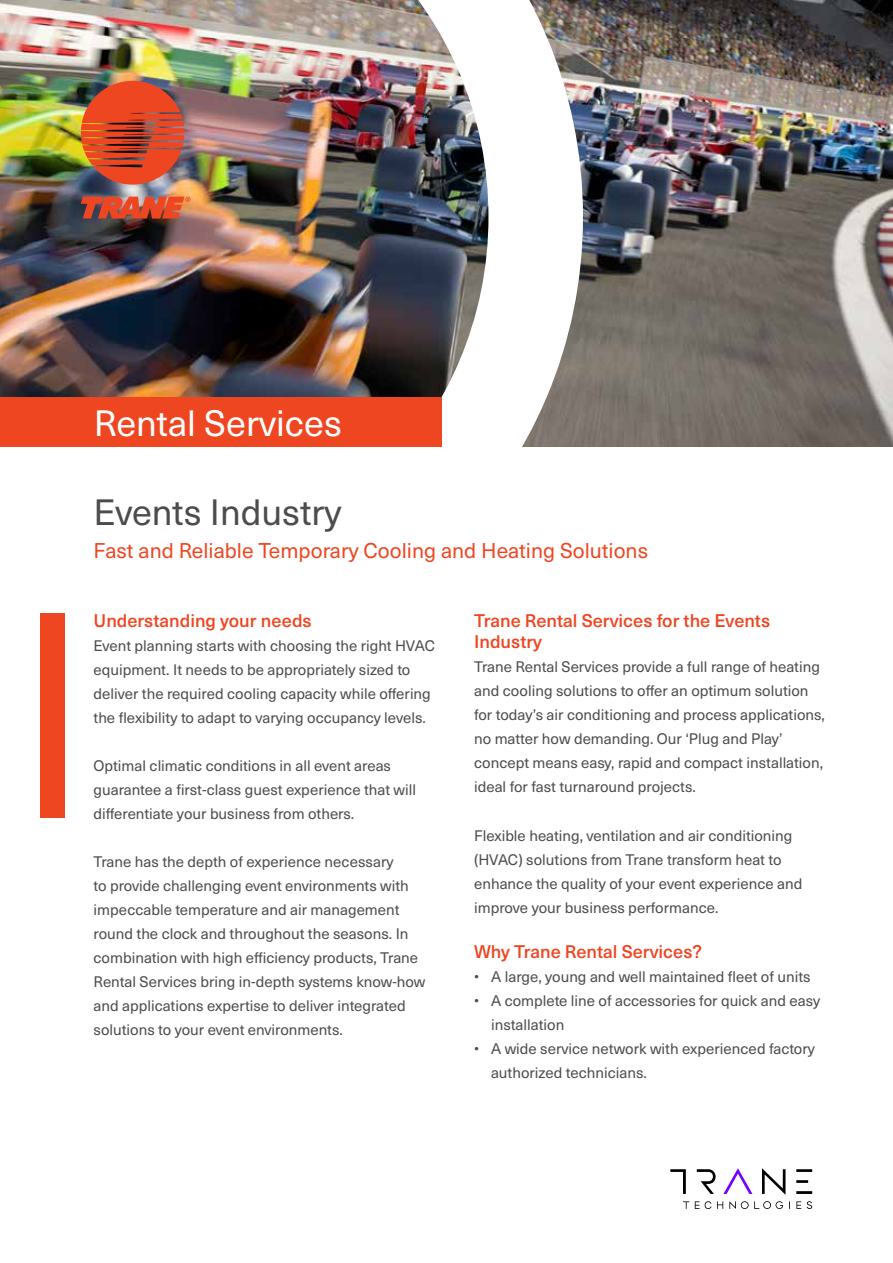
<style>
.page{position:relative;width:893px;height:1263px;background:#fff}
.page>*{position:absolute;margin:0;border:0;box-sizing:border-box;transform-origin:0 0}
.t1{font:36px "Neue Haas Unica W1 G";color:#fff}
.t2{font:36px "Neue Haas Unica W1 G";color:#4c4c4e}
.t3{font:21px "Neue Haas Unica W1 G";color:#ef4622}
.t4{font:500 18px/21.6px "Neue Haas Unica W1 G";color:#ef4622}
.t5{font:15px/24px "Neue Haas Unica W1 G";color:#4c4c4e}
</style>
<div class="page">
<img style="left:583px;top:0;width:310px;height:446px">
<img style="left:0;top:0;width:583px;height:447px">
<img style="left:81px;top:81px;width:104px;height:104px">
<svg style="left:81px;top:197px;width:109px;height:21px;background:#d35236"></svg>
<svg style="left:670px;top:1168px;width:142px;height:41px"></svg>
<div style="left:0;top:397px;width:442px;height:49px;background:#ef4622"></div>
<div style="left:40px;top:613px;width:25px;height:204px;background:#ef4622"></div>
<h1 class="t1" style="left:94px;top:396px;width:250px">Rental Services</h1>
<h1 class="t2" style="left:94px;top:486px;width:250px">Events Industry</h1>
<h2 class="t3" style="left:94px;top:535px;width:556px">Fast and Reliable Temporary Cooling and Heating Solutions</h2>
<p class="t4" style="left:94px;top:609px;width:220px">Understanding your needs</p>
<p class="t5" style="left:94px;top:633px;width:343px">Event planning starts with choosing the right HVAC equipment. It needs to be appropriately sized to deliver the required cooling capacity while offering the flexibility to adapt to varying occupancy levels.</p>
<p class="t5" style="left:94px;top:753px;width:324px">Optimal climatic conditions in all event areas guarantee a first-class guest experience that will differentiate your business from others.</p>
<p class="t5" style="left:94px;top:849px;width:333px">Trane has the depth of experience necessary<br>to provide challenging event environments with impeccable temperature and air management round the clock and throughout the seasons. In combination with high efficiency products, Trane Rental Services bring in-depth systems know-how and applications expertise to deliver integrated solutions to your event environments.</p>
<p class="t4" style="left:474px;top:609px;width:298px">Trane Rental Services for the Events<br>Industry</p>
<p class="t5" style="left:474px;top:654px;width:352px">Trane Rental Services provide a full range of heating and cooling solutions to offer an optimum solution for today’s air conditioning and process applications, no matter how demanding. Our ‘Plug and Play’ concept means easy, rapid and compact installation, ideal for fast turnaround projects.</p>
<p class="t5" style="left:474px;top:822px;width:330px">Flexible heating, ventilation and air conditioning (HVAC) solutions from Trane transform heat to enhance the quality of your event experience and improve your business performance.</p>
<p class="t4" style="left:474px;top:940px;width:229px">Why Trane Rental Services?</p>
<p class="t5" style="left:474px;top:964px;width:338px">• A large, young and well maintained fleet of units</p>
<p class="t5" style="left:491px;top:988px;width:330px;text-indent:-17px">• A complete line of accessories for quick and easy installation</p>
<p class="t5" style="left:491px;top:1036px;width:325px;text-indent:-17px">• A wide service network with experienced factory authorized technicians.</p>
</div>
